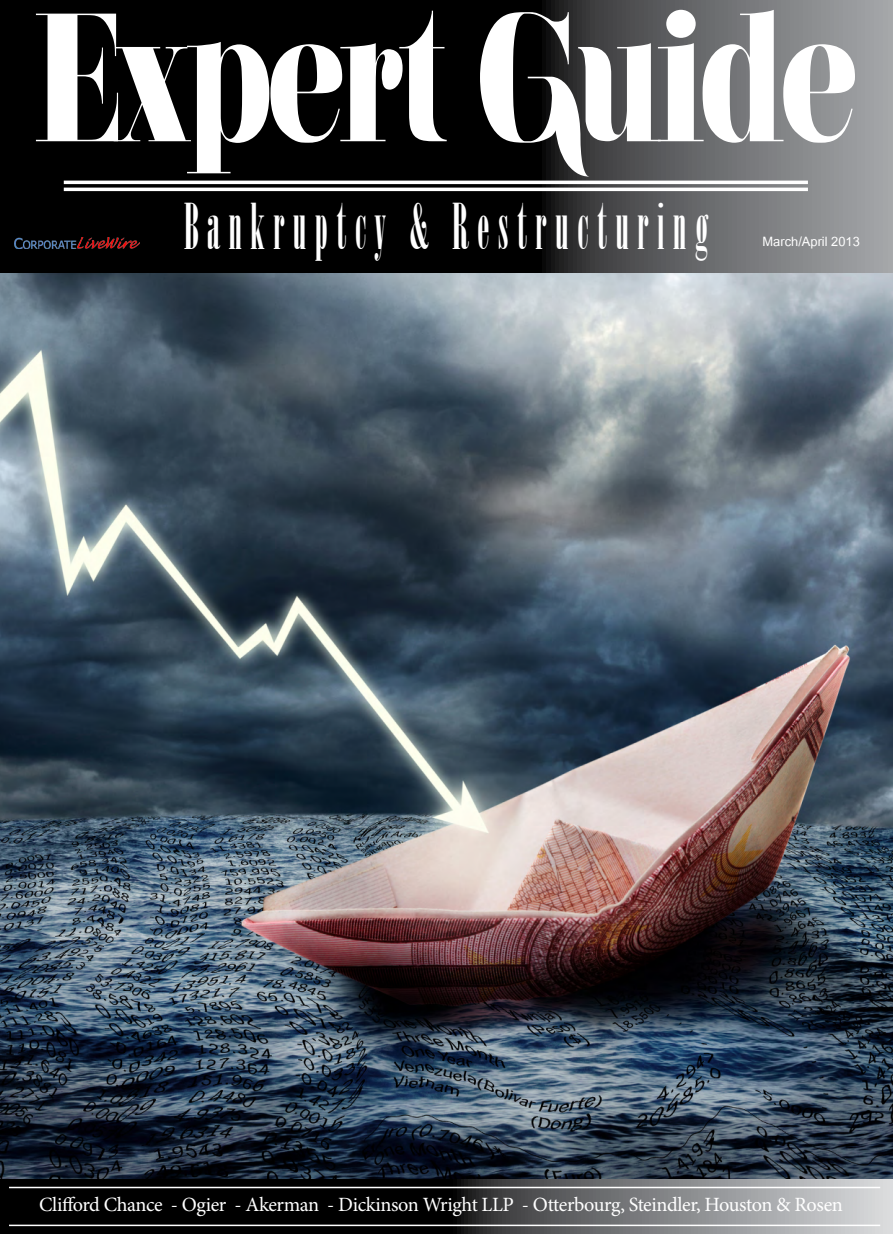
<style>
.page{position:relative;width:893px;height:1234px;background:#fff}
.page>*{position:absolute;margin:0;border:0;box-sizing:border-box;transform-origin:0 0}
.t1{font:900 182.25px "Nouvelle Vague";letter-spacing:-.03em;color:#fff;scale:.71 1}
.t2{font:63px "Onyx";letter-spacing:.19em;color:#fff;scale:.71 1}
.t3{font:20.25px "Minion Pro";letter-spacing:-.02em;color:#fff}
.t4{font:18px "Utsaah";color:#fff}
</style>
<div class="page">
<img style="left:0;top:272px;width:893px;height:907px">
<svg style="left:0;top:0;width:893px;height:272px;background:#292a2b"></svg>
<svg style="left:0;top:1179px;width:893px;height:54px;background:#49494a"></svg>
<hr style="left:9px;top:1186px;width:871px;height:1px;background:#fff">
<hr style="left:9px;top:1224px;width:871px;height:1px;background:#fff">
<svg style="left:64px;top:180px;width:744px;height:4px"></svg>
<svg style="left:64px;top:187px;width:744px;height:4px"></svg>
<img style="left:14px;top:238px;width:126px;height:11px">
<h1 class="t1" style="left:36px;top:-20px;width:1158px">Expert Guide</h1>
<h2 class="t2" style="left:184px;top:190px;width:740px">Bankruptcy &amp; Restructuring</h2>
<p class="t4" style="left:763px;top:233px;width:99px">March/April 2013</p>
<p class="t3" style="left:39px;top:1190px;width:805px">Clifford Chance - Ogier - Akerman - Dickinson Wright LLP - Otterbourg, Steindler, Houston &amp; Rosen</p>
</div>
